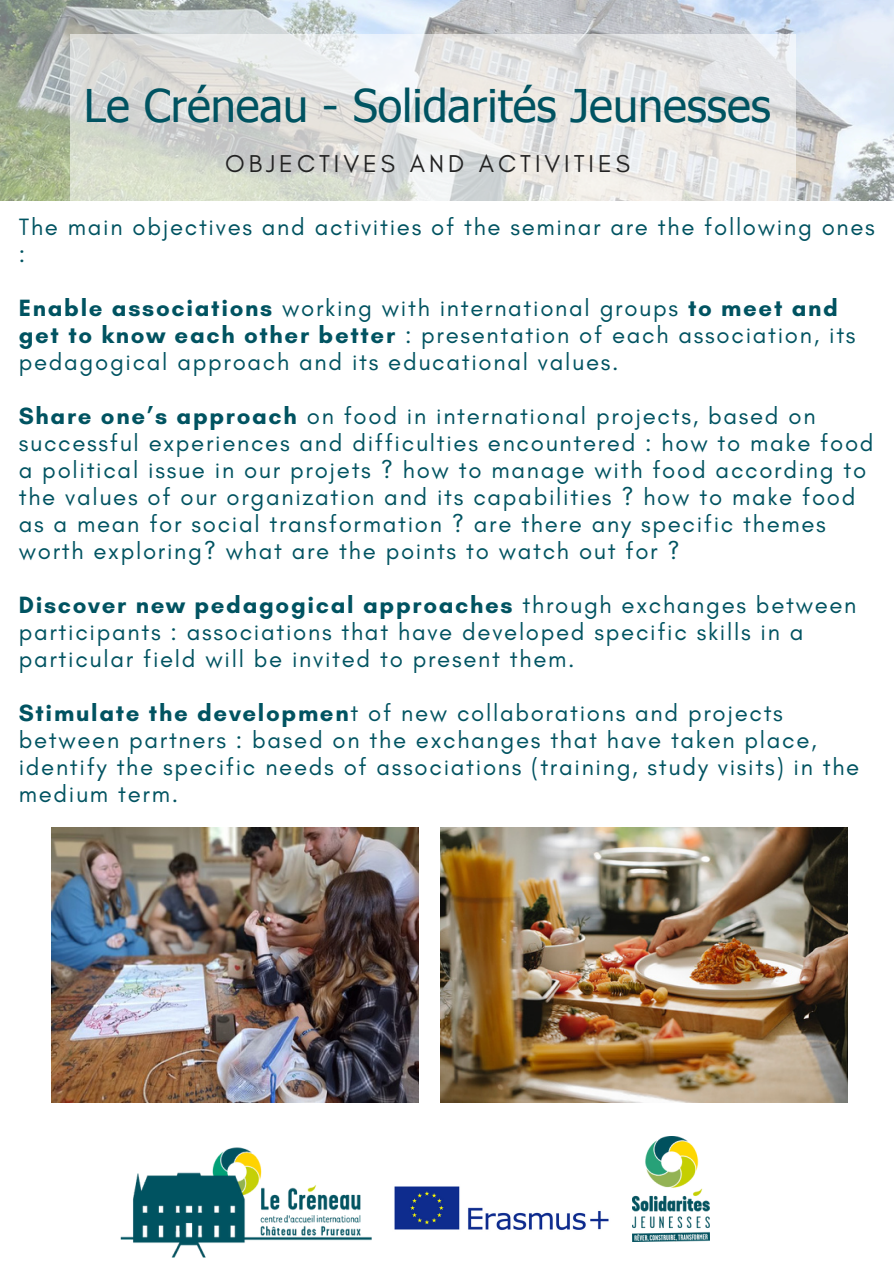
<style>
.page{position:relative;width:894px;height:1264px;background:#fff}
.page>*{position:absolute;margin:0;border:0;box-sizing:border-box;transform-origin:0 0}
.t1{font:45px "Zawgyi One";color:#005361}
.t2{font:24.75px "Glacial Indifference";letter-spacing:.16em;color:#222}
.t3{font:24px/27px "Glacial Indifference";letter-spacing:.07em;color:#005361}
.s1{font-weight:700}
</style>
<div class="page">
<img style="left:0;top:0;width:893px;height:201px">
<svg style="left:70px;top:34px;width:724px;height:167px;background:#e1e2df"></svg>
<img style="left:120px;top:1147px;width:252px;height:111px">
<img style="left:394px;top:1186px;width:215px;height:44px">
<img style="left:632px;top:1136px;width:76px;height:105px">
<img style="left:440px;top:827px;width:407px;height:275px">
<img style="left:51px;top:827px;width:367px;height:275px">
<p class="t1" style="left:84px;top:77px;width:688px">Le Créneau - Solidarités Jeunesses</p>
<p class="t2" style="left:225px;top:148px;width:406px">OBJECTIVES AND ACTIVITIES</p>
<p class="t3" style="left:19px;top:213px;width:857px">The main objectives and activities of the seminar are the following ones :</p>
<p class="t3" style="left:19px;top:294px;width:838px"><span class="s1">Enable associations</span> working with international groups <span class="s1">to meet and get to know each other better</span> : presentation of each association, its pedagogical approach and its educational values.</p>
<p class="t3" style="left:19px;top:402px;width:856px"><span class="s1">Share one’s approach</span> on food in international projects, based on successful experiences and difficulties encountered : how to make food a political issue in our projets ? how to manage with food according to the values of our organization and its capabilities ? how to make food as a mean for social transformation ? are there any specific themes worth exploring? what are the points to watch out for ?</p>
<p class="t3" style="left:19px;top:591px;width:839px"><span class="s1">Discover new pedagogical approaches</span> through exchanges between participants : associations that have developed specific skills in a particular field will be invited to present them.</p>
<p class="t3" style="left:19px;top:699px;width:841px"><span class="s1">Stimulate the developmen</span>t of new collaborations and projects between partners : based on the exchanges that have taken place, identify the specific needs of associations (training, study visits) in the medium term.</p>
</div>
